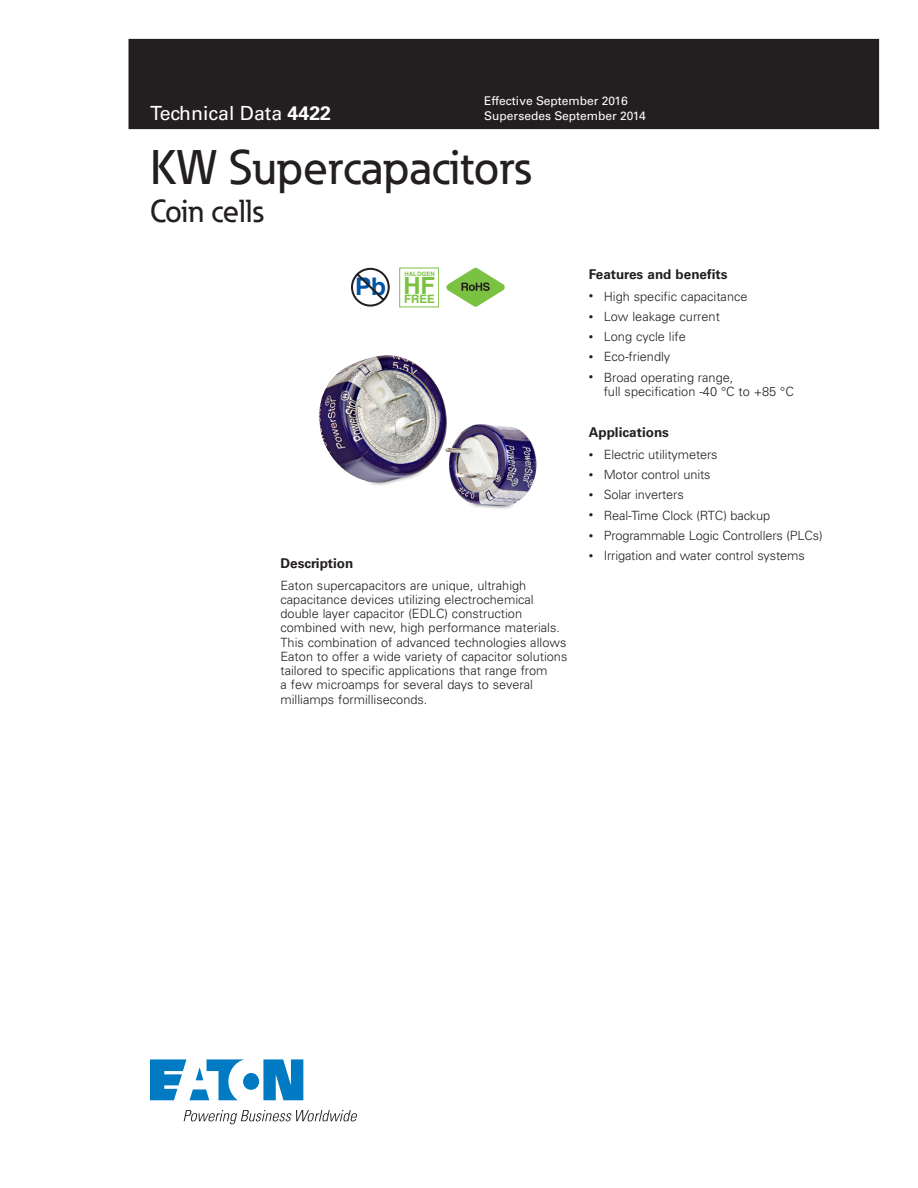
<style>
.page{position:relative;width:918px;height:1188px;background:#fff}
.page>*{position:absolute;margin:0;border:0;box-sizing:border-box;transform-origin:0 0}
.t1{font:500 48px "Eaton";color:#231f20}
.t2{font:500 31.5px "Eaton";color:#231f20}
.t3{font:700 24.3px "Helvetica";color:#0154a6}
.t4{font:700 23.7px "Helvetica";color:#7bc142}
.t5{font:19.5px "Univers LT Std";color:#fff}
.t6{font:700 13.5px "Univers LT Std";color:#231f20}
.t7{font:300 12.75px/14.2px "Univers";color:#231f20}
.t8{font:12px/15px "Univers LT Std";color:#fff}
.t9{font:700 11.55px "Helvetica";color:#7bc142}
.t10{font:700 6px "Helvetica";color:#7bc142}
.s1{font-weight:700}
.s2{font-size:9px}
</style>
<div class="page">
<svg style="left:150px;top:1059px;width:153px;height:41px"></svg>
<svg style="left:184px;top:1110px;width:173px;height:14px"></svg>
<div style="left:129px;top:39px;width:750px;height:90px;background:#231f20"></div>
<svg style="left:351px;top:268px;width:39px;height:39px"></svg>
<svg style="left:446px;top:268px;width:59px;height:39px"></svg>
<img style="left:319px;top:355px;width:218px;height:154px">
<h3 class="t5" style="left:150px;top:102px;width:183px">Technical Data <span class="s1">4422</span></h3>
<p class="t8" style="left:484px;top:93px;width:163px">Effective September 2016<br>Supersedes September 2014</p>
<h1 class="t1" style="left:150px;top:138px;width:383px">KW Supercapacitors</h1>
<h2 class="t2" style="left:150px;top:191px;width:115px">Coin cells</h2>
<h3 class="t3" style="left:355px;top:272px;width:33px">Pb</h3>
<p class="t10" style="left:405px;top:270px;width:32px">HALOGEN</p>
<h3 class="t4" style="left:403px;top:271px;width:33px">HF</h3>
<p class="t9" style="left:404px;top:292px;width:32px">FREE</p>
<p class="t6" style="left:280px;top:555px;width:74px">Description</p>
<p class="t7" style="left:280px;top:578px;width:288px">Eaton supercapacitors are unique, ultrahigh capacitance devices utilizing electrochemical double layer capacitor (EDLC) construction combined with new, high performance materials.<br>This combination of advanced technologies allows Eaton to offer a wide variety of capacitor solutions tailored to specific applications that range from<br>a few microamps for several days to several milliamps formilliseconds.</p>
<p class="t6" style="left:589px;top:266px;width:140px">Features and benefits</p>
<p class="t7" style="left:589px;top:289px;width:160px"><span class="s2">•</span> High specific capacitance</p>
<p class="t7" style="left:589px;top:309px;width:133px"><span class="s2">•</span> Low leakage current</p>
<p class="t7" style="left:589px;top:329px;width:99px"><span class="s2">•</span> Long cycle life</p>
<p class="t7" style="left:589px;top:349px;width:83px"><span class="s2">•</span> Eco-friendly</p>
<p class="t7" style="left:604px;top:370px;width:192px;text-indent:-15px"><span class="s2">•</span> Broad operating range,<br>full specification -40 °C to +85 °C</p>
<p class="t6" style="left:589px;top:424px;width:82px">Applications</p>
<p class="t7" style="left:589px;top:447px;width:130px"><span class="s2">•</span> Electric utilitymeters</p>
<p class="t7" style="left:589px;top:467px;width:123px"><span class="s2">•</span> Motor control units</p>
<p class="t7" style="left:589px;top:487px;width:97px"><span class="s2">•</span> Solar inverters</p>
<p class="t7" style="left:589px;top:508px;width:183px"><span class="s2">•</span> Real-Time Clock (RTC) backup</p>
<p class="t7" style="left:589px;top:528px;width:235px"><span class="s2">•</span> Programmable Logic Controllers (PLCs)</p>
<p class="t7" style="left:589px;top:548px;width:217px"><span class="s2">•</span> Irrigation and water control systems</p>
</div>
